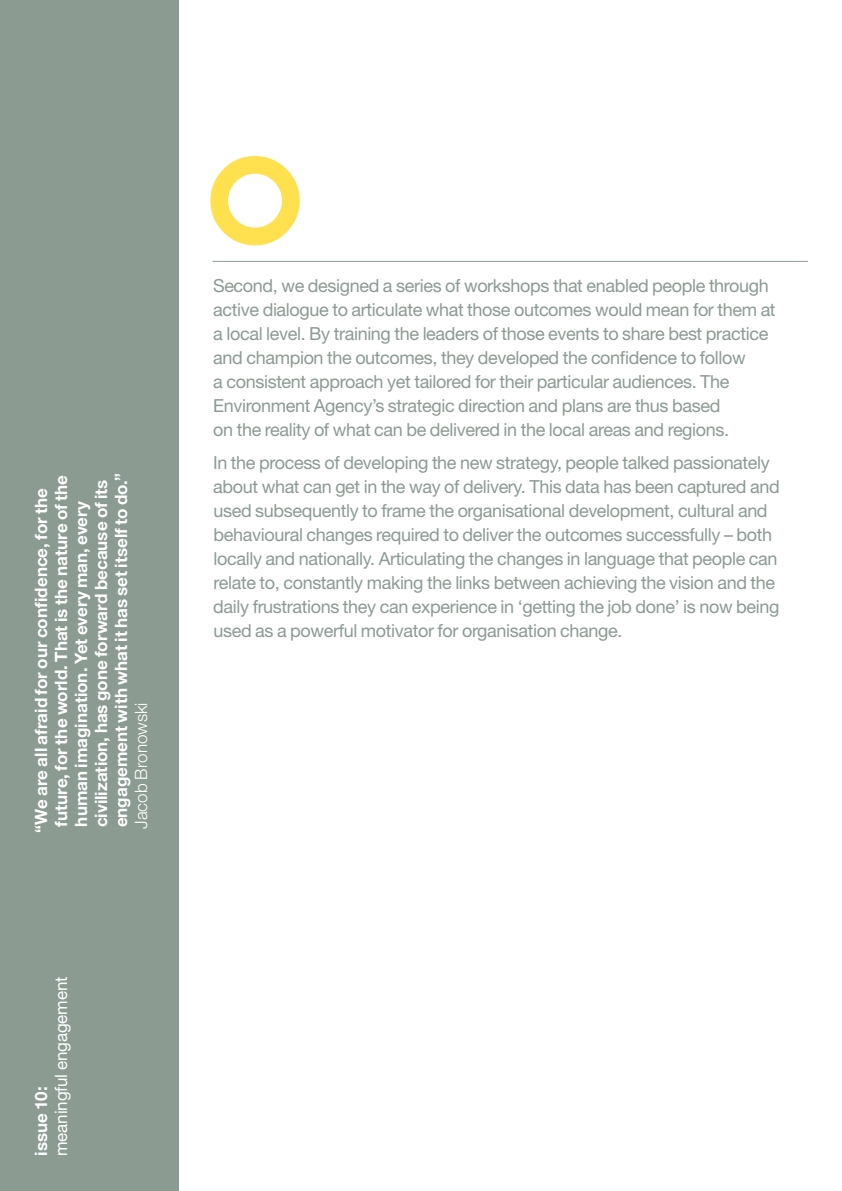
<style>
.page{position:relative;width:842px;height:1191px;background:#fff}
.page>*{position:absolute;margin:0;border:0;box-sizing:border-box;transform-origin:0 0}
.t1{font:18px/24px "Helvetica Neue";letter-spacing:-.02em;color:#8b9b92}
.t2{font:700 17px/20px "Helvetica Neue";color:#fff}
.t3{font:17px "Helvetica Neue";letter-spacing:-.01em;color:#fff}
.t4{font:300 17px "Helvetica Neue";letter-spacing:.005em;color:#fff}
</style>
<div class="page">
<hr style="left:213px;top:261px;width:595px;height:1px;background:#8b9b92">
<div style="left:0;top:0;width:179px;height:1191px;background:#8b9b92"></div>
<svg style="left:210px;top:156px;width:90px;height:89px"></svg>
<p class="t2" style="left:33px;top:827px;width:356px;text-indent:-6px;rotate:-90deg">“We are all afraid for our confidence, for the future, for the world. That is the nature of the human imagination. Yet every man, every civilization, has gone forward because of its engagement with what it has set itself to do.”</p>
<p class="t4" style="left:135px;top:829px;width:128px;rotate:-90deg">Jacob Bronowski</p>
<p class="t3" style="left:55px;top:1156px;width:181px;rotate:-90deg">meaningful engagement</p>
<p class="t2" style="left:33px;top:1155px;width:71px;rotate:-90deg">issue 10:</p>
<p class="t1" style="left:213px;top:275px;width:564px">Second, we designed a series of workshops that enabled people through active dialogue to articulate what those outcomes would mean for them at a local level. By training the leaders of those events to share best practice and champion the outcomes, they developed the confidence to follow<br>a consistent approach yet tailored for their particular audiences. The Environment Agency’s strategic direction and plans are thus based<br>on the reality of what can be delivered in the local areas and regions.</p>
<p class="t1" style="left:213px;top:452px;width:568px">In the process of developing the new strategy, people talked passionately about what can get in the way of delivery. This data has been captured and used subsequently to frame the organisational development, cultural and behavioural changes required to deliver the outcomes successfully – both locally and nationally. Articulating the changes in language that people can relate to, constantly making the links between achieving the vision and the daily frustrations they can experience in ‘getting the job done’ is now being used as a powerful motivator for organisation change.</p>
</div>
